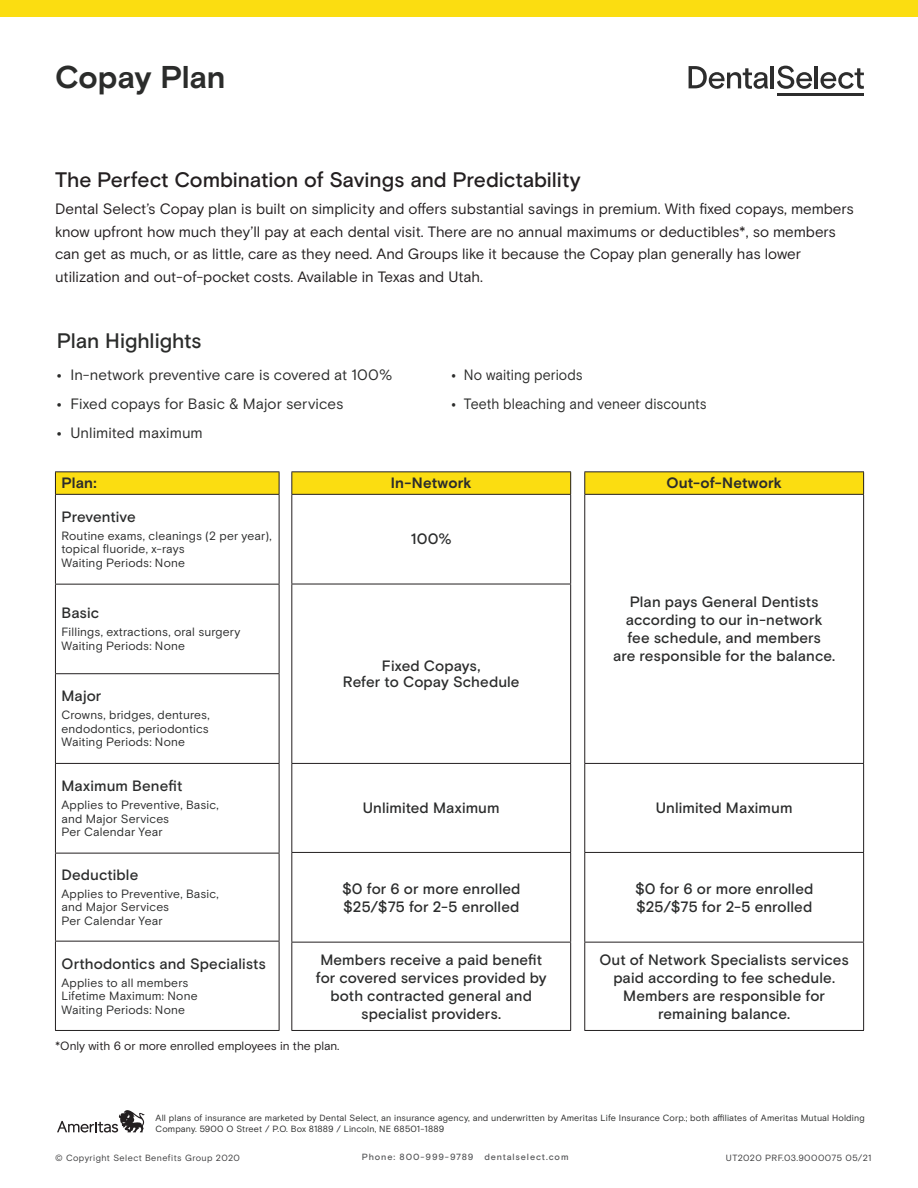
<style>
.page{position:relative;width:918px;height:1188px;background:#fff}
.page>*{position:absolute;margin:0;border:0;box-sizing:border-box;transform-origin:0 0}
.t1{font:700 31.5px "Basis Grotesque";letter-spacing:-.01em;color:#2b2c2b}
.t2{font:500 21px "Basis Grotesque";letter-spacing:-.005em;color:#231f20}
.t3{font:500 21px "Basis Grotesque";letter-spacing:-.005em;color:#2b2c2b}
.t4{font:500 15px/18px "Basis Grotesque";letter-spacing:.005em;color:#2b2c2c;text-align:center}
.t5{font:15px/22.5px "Basis Grotesque";letter-spacing:-.005em;color:#231f20}
.t6{font:15px "Basis Grotesque";letter-spacing:.005em;color:#2b2c2b}
.t7{font:15px "Basis Grotesque";letter-spacing:.005em;color:#2b2c2b;scale:.92 1}
.t8{font:700 15px "Basis Grotesque";letter-spacing:.005em;color:#2b2c2c}
.t9{font:12px/13.5px "Basis Grotesque";letter-spacing:.01em;color:#2b2c2c}
.t10{font:12px "Basis Grotesque";color:#231f20}
.t11{font:9px/10.8px "Basis Grotesque";letter-spacing:.01em;color:#2b2c2b}
.t12{font:9px "Basis Grotesque";letter-spacing:.045em;color:#3e3e3f}
.t13{font:500 9px "Basis Grotesque";letter-spacing:.095em;color:#57585a}
.s1{font-weight:700}
</style>
<div class="page">
<div style="left:585px;top:472px;width:279px;height:22px;background:#fbdd11"></div>
<svg style="left:585px;top:495px;width:278px;height:535px"></svg>
<hr style="left:584px;top:471px;width:280px;height:1px;background:#231f20">
<svg style="left:863px;top:472px;width:1px;height:22px"></svg>
<hr style="left:584px;top:494px;width:280px;height:1px;background:#231f20">
<hr style="left:863px;top:495px;width:1px;height:268px;background:#231f20">
<hr style="left:584px;top:763px;width:280px;height:1px;background:#231f20">
<hr style="left:863px;top:764px;width:1px;height:88px;background:#231f20">
<hr style="left:584px;top:852px;width:280px;height:1px;background:#231f20">
<hr style="left:863px;top:853px;width:1px;height:89px;background:#231f20">
<hr style="left:584px;top:942px;width:280px;height:1px;background:#231f20">
<hr style="left:863px;top:943px;width:1px;height:87px;background:#231f20">
<hr style="left:584px;top:1030px;width:280px;height:1px;background:#231f20">
<svg style="left:584px;top:472px;width:1px;height:22px"></svg>
<hr style="left:584px;top:495px;width:1px;height:268px;background:#231f20">
<hr style="left:584px;top:764px;width:1px;height:88px;background:#231f20">
<hr style="left:584px;top:853px;width:1px;height:89px;background:#231f20">
<hr style="left:584px;top:943px;width:1px;height:87px;background:#231f20">
<div style="left:292px;top:472px;width:279px;height:22px;background:#fbdd11"></div>
<svg style="left:292px;top:495px;width:278px;height:535px"></svg>
<hr style="left:291px;top:471px;width:280px;height:1px;background:#231f20">
<svg style="left:570px;top:472px;width:1px;height:22px"></svg>
<hr style="left:291px;top:494px;width:280px;height:1px;background:#231f20">
<hr style="left:570px;top:495px;width:1px;height:89px;background:#231f20">
<hr style="left:291px;top:584px;width:280px;height:1px;background:#231f20">
<hr style="left:570px;top:584px;width:1px;height:179px;background:#231f20">
<hr style="left:291px;top:763px;width:280px;height:1px;background:#231f20">
<hr style="left:570px;top:764px;width:1px;height:88px;background:#231f20">
<hr style="left:291px;top:852px;width:280px;height:1px;background:#231f20">
<hr style="left:570px;top:853px;width:1px;height:89px;background:#231f20">
<hr style="left:291px;top:942px;width:280px;height:1px;background:#231f20">
<hr style="left:570px;top:943px;width:1px;height:87px;background:#231f20">
<hr style="left:291px;top:1030px;width:280px;height:1px;background:#231f20">
<svg style="left:291px;top:472px;width:1px;height:22px"></svg>
<hr style="left:291px;top:495px;width:1px;height:89px;background:#231f20">
<hr style="left:291px;top:584px;width:1px;height:179px;background:#231f20">
<hr style="left:291px;top:764px;width:1px;height:88px;background:#231f20">
<hr style="left:291px;top:853px;width:1px;height:89px;background:#231f20">
<hr style="left:291px;top:943px;width:1px;height:87px;background:#231f20">
<svg style="left:689px;top:66px;width:79px;height:23px"></svg>
<hr style="left:771px;top:66px;width:3px;height:22px;background:#2d2d2d">
<svg style="left:777px;top:66px;width:35px;height:23px"></svg>
<hr style="left:814px;top:66px;width:4px;height:22px;background:#2d2d2d">
<svg style="left:820px;top:68px;width:44px;height:21px"></svg>
<hr style="left:777px;top:93px;width:87px;height:2px;background:#2d2d2d">
<div style="left:0;top:0;width:918px;height:16px;background:#fbdd11"></div>
<div style="left:55px;top:472px;width:224px;height:22px;background:#fbdd11"></div>
<svg style="left:56px;top:495px;width:223px;height:535px"></svg>
<hr style="left:55px;top:471px;width:224px;height:1px;background:#231f20">
<svg style="left:55px;top:472px;width:1px;height:22px"></svg>
<hr style="left:55px;top:494px;width:224px;height:1px;background:#231f20">
<hr style="left:55px;top:495px;width:1px;height:89px;background:#231f20">
<hr style="left:55px;top:584px;width:224px;height:1px;background:#231f20">
<hr style="left:55px;top:585px;width:1px;height:88px;background:#231f20">
<hr style="left:55px;top:673px;width:224px;height:1px;background:#231f20">
<hr style="left:55px;top:674px;width:1px;height:89px;background:#231f20">
<hr style="left:55px;top:763px;width:224px;height:1px;background:#231f20">
<hr style="left:55px;top:764px;width:1px;height:89px;background:#231f20">
<hr style="left:55px;top:853px;width:224px;height:1px;background:#231f20">
<hr style="left:55px;top:853px;width:1px;height:88px;background:#231f20">
<hr style="left:55px;top:941px;width:224px;height:1px;background:#231f20">
<hr style="left:55px;top:942px;width:1px;height:88px;background:#231f20">
<hr style="left:55px;top:1030px;width:224px;height:1px;background:#231f20">
<svg style="left:279px;top:472px;width:1px;height:22px"></svg>
<hr style="left:279px;top:495px;width:1px;height:89px;background:#231f20">
<hr style="left:279px;top:585px;width:1px;height:88px;background:#231f20">
<hr style="left:279px;top:674px;width:1px;height:89px;background:#231f20">
<hr style="left:279px;top:764px;width:1px;height:89px;background:#231f20">
<hr style="left:279px;top:853px;width:1px;height:88px;background:#231f20">
<hr style="left:279px;top:942px;width:1px;height:88px;background:#231f20">
<svg style="left:57px;top:1110px;width:88px;height:23px"></svg>
<p class="t1" style="left:55px;top:58px;width:172px">Copay Plan</p>
<p class="t2" style="left:55px;top:168px;width:527px">The Perfect Combination of Savings and Predictability</p>
<p class="t5" style="left:55px;top:198px;width:800px">Dental Select’s Copay plan is built on simplicity and offers substantial savings in premium. With fixed copays, members know upfront how much they’ll pay at each dental visit. There are no annual maximums or deductibles*, so members can get as much, or as little, care as they need. And Groups like it because the Copay plan generally has lower utilization and out-of-pocket costs. Available in Texas and Utah.</p>
<p class="t3" style="left:57px;top:328px;width:146px">Plan Highlights</p>
<p class="t6" style="left:57px;top:366px;width:337px"><span class="s1">•</span> In-network preventive care is covered at 100%</p>
<p class="t6" style="left:57px;top:395px;width:288px"><span class="s1">•</span> Fixed copays for Basic &amp; Major services</p>
<p class="t6" style="left:57px;top:424px;width:148px"><span class="s1">•</span> Unlimited maximum</p>
<p class="t7" style="left:451px;top:366px;width:144px"><span class="s1">•</span> No waiting periods</p>
<p class="t7" style="left:451px;top:395px;width:279px"><span class="s1">•</span> Teeth bleaching and veneer discounts</p>
<p class="t8" style="left:61px;top:474px;width:37px">Plan:</p>
<p class="t4" style="left:61px;top:508px;width:76px">Preventive</p>
<p class="t9" style="left:61px;top:529px;width:212px">Routine exams, cleanings (2 per year), topical fluoride, x-rays</p>
<p class="t9" style="left:61px;top:556px;width:125px">Waiting Periods: None</p>
<p class="t4" style="left:61px;top:604px;width:39px">Basic</p>
<p class="t9" style="left:61px;top:625px;width:181px">Fillings, extractions, oral surgery</p>
<p class="t9" style="left:61px;top:639px;width:125px">Waiting Periods: None</p>
<p class="t4" style="left:61px;top:687px;width:41px">Major</p>
<p class="t9" style="left:61px;top:708px;width:150px">Crowns, bridges, dentures, endodontics, periodontics</p>
<p class="t9" style="left:61px;top:735px;width:125px">Waiting Periods: None</p>
<p class="t4" style="left:61px;top:777px;width:122px">Maximum Benefit</p>
<p class="t9" style="left:61px;top:798px;width:159px">Applies to Preventive, Basic, and Major Services</p>
<p class="t9" style="left:61px;top:825px;width:103px">Per Calendar Year</p>
<p class="t4" style="left:61px;top:866px;width:78px">Deductible</p>
<p class="t9" style="left:61px;top:887px;width:159px">Applies to Preventive, Basic, and Major Services</p>
<p class="t9" style="left:61px;top:914px;width:103px">Per Calendar Year</p>
<p class="t4" style="left:61px;top:954px;width:206px">Orthodontics and Specialists</p>
<p class="t9" style="left:61px;top:976px;width:138px">Applies to all members<br>Lifetime Maximum: None</p>
<p class="t9" style="left:61px;top:1003px;width:125px">Waiting Periods: None</p>
<p class="t8" style="left:391px;top:474px;width:82px">In-Network</p>
<p class="t4" style="left:411px;top:530px;width:43px">100%</p>
<p class="t4" style="left:382px;top:656px;width:100px">Fixed Copays,</p>
<p class="t4" style="left:343px;top:673px;width:178px">Refer to Copay Schedule</p>
<p class="t4" style="left:363px;top:799px;width:138px">Unlimited Maximum</p>
<p class="t4" style="left:342px;top:879px;width:180px">$0 for 6 or more enrolled</p>
<p class="t4" style="left:343px;top:897px;width:178px">$25/$75 for 2-5 enrolled</p>
<p class="t4" style="left:316px;top:950px;width:232px">Members receive a paid benefit for covered services provided by both contracted general and specialist providers.</p>
<p class="t10" style="left:55px;top:1039px;width:286px">*Only with 6 or more enrolled employees in the plan.</p>
<p class="t8" style="left:666px;top:474px;width:117px">Out-of-Network</p>
<p class="t4" style="left:630px;top:593px;width:190px">Plan pays General Dentists</p>
<p class="t4" style="left:626px;top:611px;width:198px">according to our in-network</p>
<p class="t4" style="left:613px;top:629px;width:224px">fee schedule, and members<br>are responsible for the balance.</p>
<p class="t4" style="left:656px;top:799px;width:138px">Unlimited Maximum</p>
<p class="t4" style="left:635px;top:879px;width:180px">$0 for 6 or more enrolled</p>
<p class="t4" style="left:636px;top:897px;width:178px">$25/$75 for 2-5 enrolled</p>
<p class="t4" style="left:599px;top:950px;width:251px">Out of Network Specialists services paid according to fee schedule.<br>Members are responsible for remaining balance.</p>
<p class="t11" style="left:156px;top:1112px;width:711px">All plans of insurance are marketed by Dental Select, an insurance agency, and underwritten by Ameritas Life Insurance Corp.; both affiliates of Ameritas Mutual Holding<br>Company. 5900 O Street / P.O. Box 81889 / Lincoln, NE 68501-1889</p>
<p class="t12" style="left:55px;top:1153px;width:186px">© Copyright Select Benefits Group 2020</p>
<p class="t13" style="left:362px;top:1152px;width:208px">Phone: 800-999-9789 dentalselect.com</p>
<p class="t12" style="left:726px;top:1153px;width:147px">UT2020 PRF.03.9000075 05/21</p>
</div>
